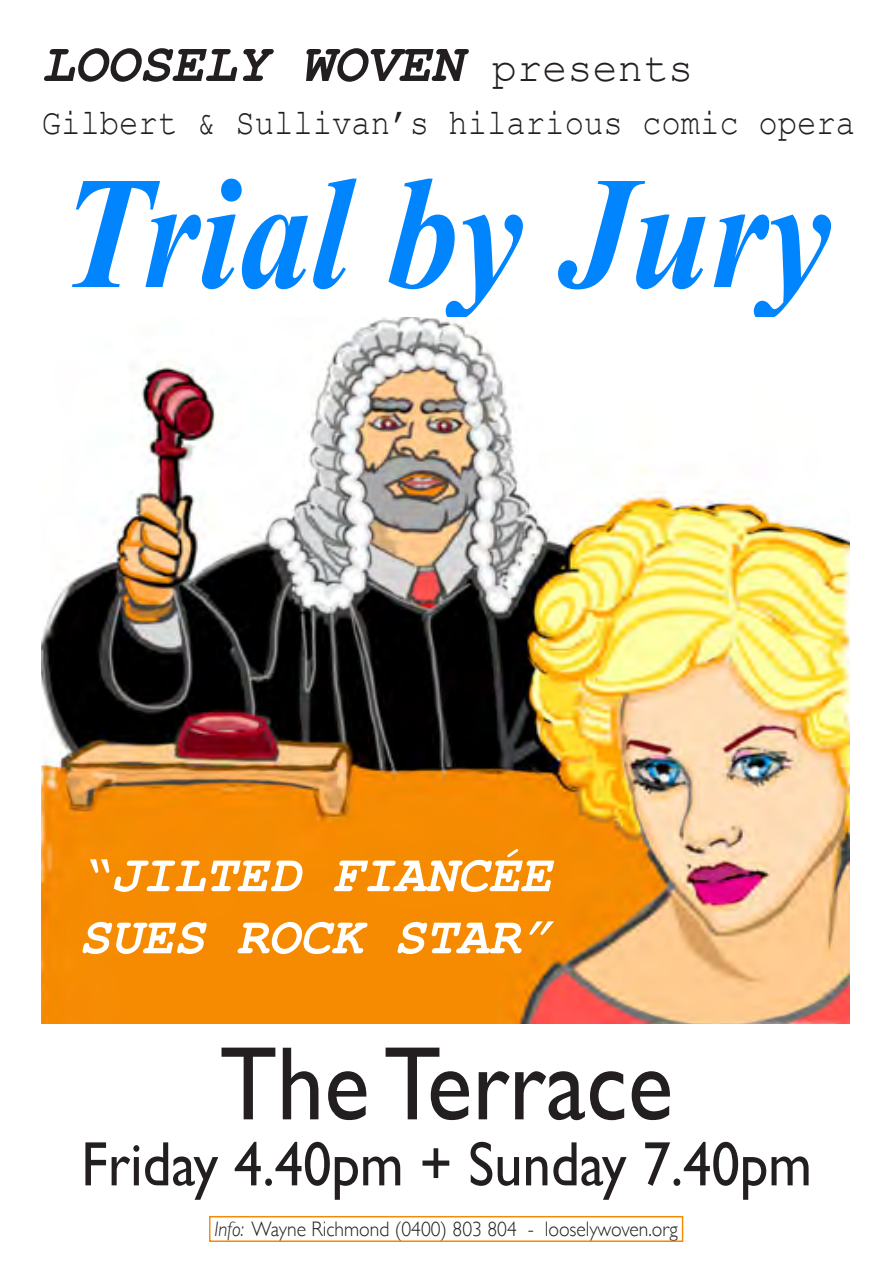
<style>
.page{position:relative;width:893px;height:1263px;background:#fff}
.page>*{position:absolute;margin:0;border:0;box-sizing:border-box;transform-origin:0 0}
.t1{font:italic 700 160.05px "Times New Roman";color:#0085ff;scale:.9 1}
.t2{font:105px "Gill Sans";color:#231f20;scale:.9 1}
.t3{font:63px "Gill Sans";color:#231f20;scale:.9 1}
.t4{font:italic 700 54px "Courier New";color:#231f20}
.t5{font:italic 700 51.75px/62.1px "Courier New";color:#fff}
.t6{font:36.3px "Courier New";color:#231f20;scale:.89 1}
.t7{font:300 21px "Gill Sans";color:#231f20;scale:.93 1}
.s1{font-weight:400;font-style:normal;font-size:42px}
.s2{font-style:italic}
</style>
<div class="page">
<div style="left:209px;top:1216px;width:474px;height:26px;border:1px solid #f48a00"></div>
<img style="left:42px;top:317px;width:808px;height:707px">
<p class="t4" style="left:42px;top:27px;width:653px">LOOSELY WOVEN <span class="s1">presents</span></p>
<p class="t6" style="left:42px;top:100px;width:916px">Gilbert &amp; Sullivan’s hilarious comic opera</p>
<p class="t1" style="left:60px;top:122px;width:858px">Trial by Jury</p>
<p class="t5" style="left:79px;top:844px;width:474px">“JILTED FIANCÉE<br>SUES ROCK STAR”</p>
<p class="t2" style="left:220px;top:1022px;width:505px">The Terrace</p>
<p class="t3" style="left:81px;top:1127px;width:813px">Friday 4.40pm + Sunday 7.40pm</p>
<p class="t7" style="left:214px;top:1213px;width:500px"><span class="s2">Info:</span> Wayne Richmond (0400) 803 804 - looselywoven.org</p>
</div>
